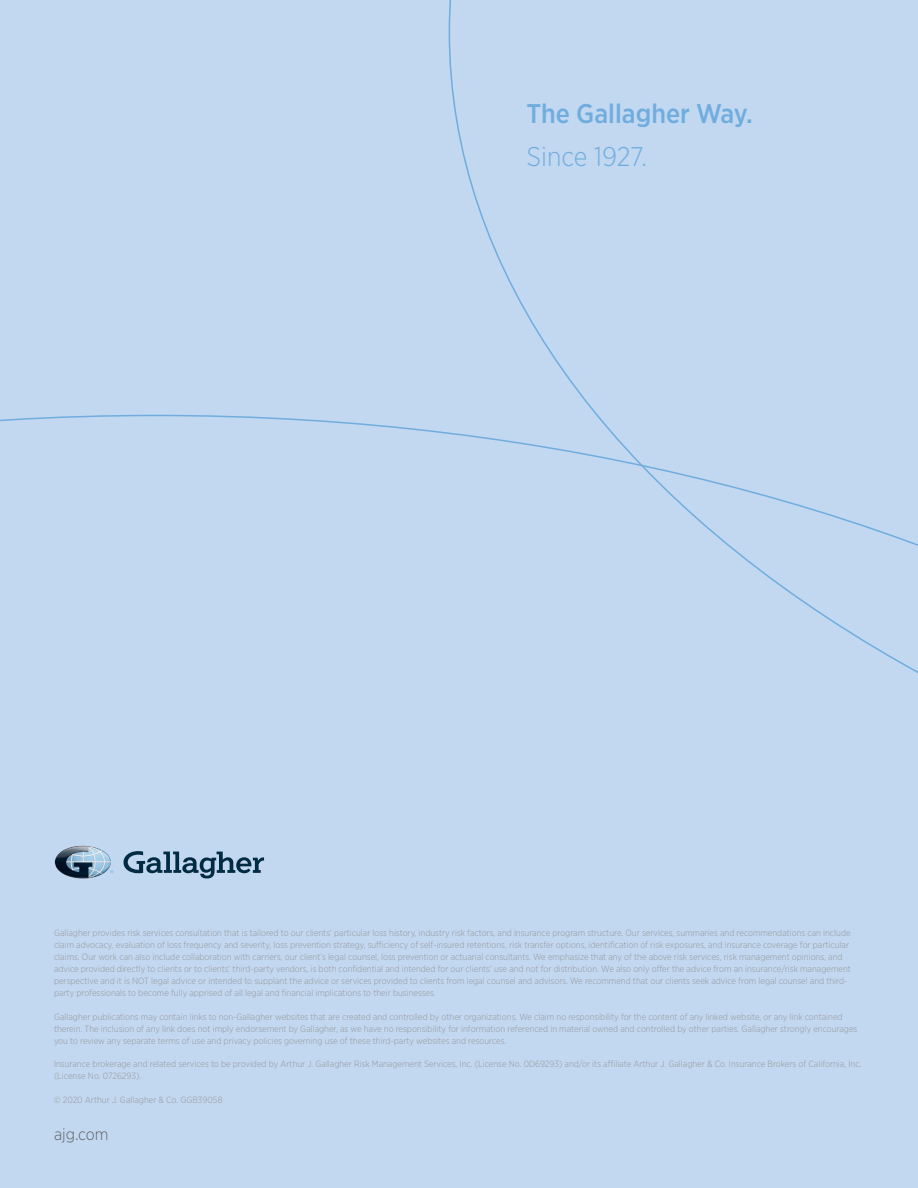
<style>
.page{position:relative;width:918px;height:1188px;background:#c2d8f0}
.page>*{position:absolute;margin:0;border:0;box-sizing:border-box;transform-origin:0 0}
.Gallagher_Way_Shared{font:500 27px "Gotham Narrow";color:#70adde}
.Gallagher_Way_Shared-2{font:300 27px "Gotham Narrow";color:#70adde}
.Gallagher_Way_Shared-3{font:300 16.5px "Gotham Narrow";color:#5e6363}
.Disclaimer{font:300 9px/12px "Gotham Narrow";color:#949698}
</style>
<div class="page">
<svg style="left:449px;top:0;width:469px;height:673px"></svg>
<svg style="left:123px;top:851px;width:141px;height:28px"></svg>
<img style="left:55px;top:846px;width:56px;height:33px">
<p class="Gallagher_Way_Shared" style="left:526px;top:96px;width:228px">The Gallagher Way.</p>
<p class="Gallagher_Way_Shared-2" style="left:526px;top:140px;width:122px">Since 1927.</p>
<p class="Disclaimer" style="left:54px;top:926px;width:798px">Gallagher provides risk services consultation that is tailored to our clients’ particular loss history, industry risk factors, and insurance program structure. Our services, summaries and recommendations can include claim advocacy, evaluation of loss frequency and severity, loss prevention strategy, sufficiency of self-insured retentions, risk transfer options, identification of risk exposures, and insurance coverage for particular claims. Our work can also include collaboration with carriers, our client’s legal counsel, loss prevention or actuarial consultants. We emphasize that any of the above risk services, risk management opinions, and advice provided directly to clients or to clients’ third-party vendors, is both confidential and intended for our clients’ use and not for distribution. We also only offer the advice from an insurance/risk management perspective and it is NOT legal advice or intended to supplant the advice or services provided to clients from legal counsel and advisors. We recommend that our clients seek advice from legal counsel and third&shy;party professionals to become fully apprised of all legal and financial implications to their businesses.</p>
<p class="Disclaimer" style="left:54px;top:1010px;width:805px">Gallagher publications may contain links to non-Gallagher websites that are created and controlled by other organizations. We claim no responsibility for the content of any linked website, or any link contained therein. The inclusion of any link does not imply endorsement by Gallagher, as we have no responsibility for information referenced in material owned and controlled by other parties. Gallagher strongly encourages you to review any separate terms of use and privacy policies governing use of these third-party websites and resources.</p>
<p class="Disclaimer" style="left:54px;top:1058px;width:809px">Insurance brokerage and related services to be provided by Arthur J. Gallagher Risk Management Services, Inc. (License No. 0D69293) and/or its affiliate Arthur J. Gallagher &amp; Co. Insurance Brokers of California, Inc. (License No. 0726293).</p>
<p class="Disclaimer" style="left:54px;top:1094px;width:170px">© 2020 Arthur J. Gallagher &amp; Co. GGB39058</p>
<p class="Gallagher_Way_Shared-3" style="left:54px;top:1124px;width:56px">ajg.com</p>
</div>
